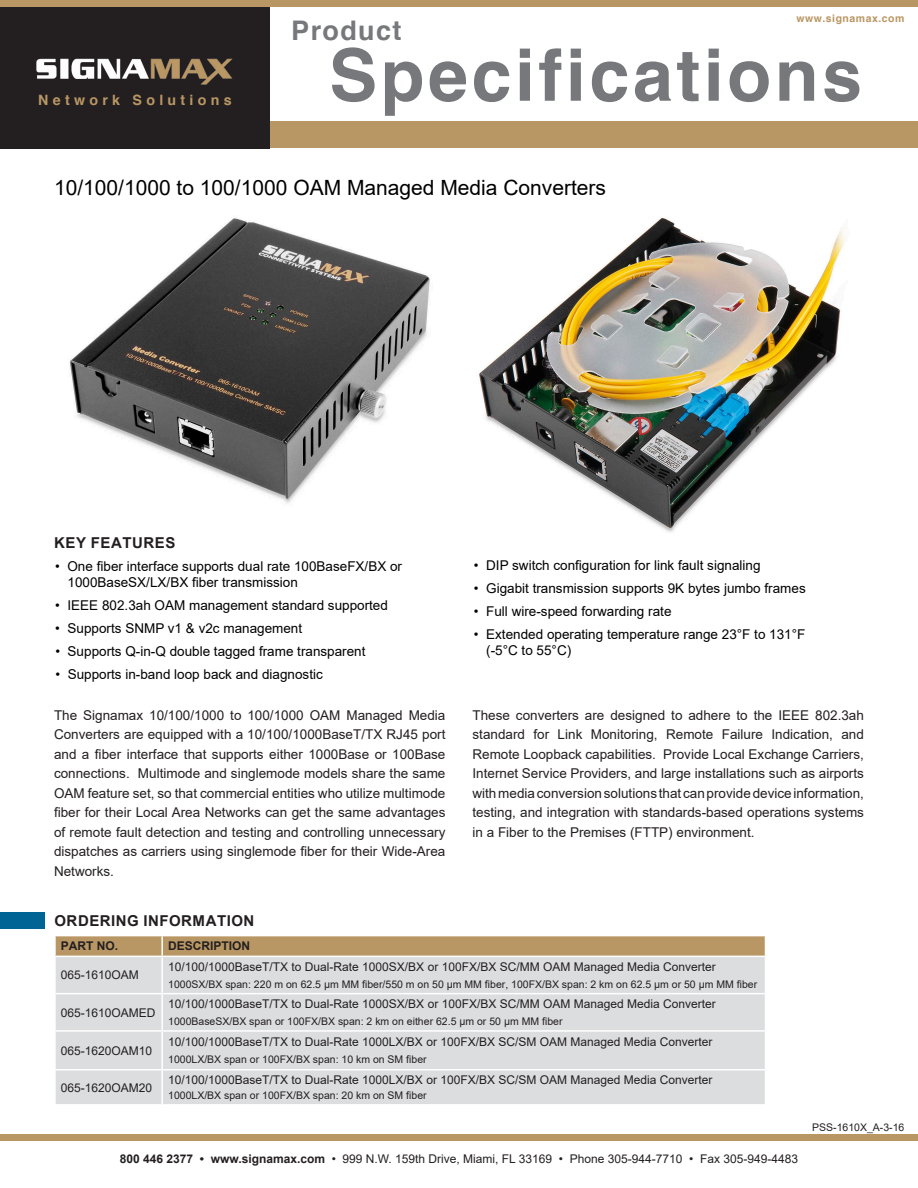
<style>
.page{position:relative;width:918px;height:1188px;background:#fff}
.page>*{position:absolute;margin:0;border:0;box-sizing:border-box;transform-origin:0 0}
.t1{font:700 72px "Helvetica";letter-spacing:.05em;color:#76787b}
.t2{font:700 27px "Helvetica";letter-spacing:.05em;color:#76787b}
.Product_Name{font:21px "Arial";color:#000}
.t3{font:700 15px "Arial";letter-spacing:.035em;color:#231f20}
.t4{font:700 14.25px "Helvetica";letter-spacing:.3em;color:#b99764}
.t5{font:13.5px/19.5px "Arial";color:#231f20;text-align:justify}
.t6{font:13.5px/16.2px "Arial";color:#000}
.P_N_Style{font:12px "Arial";color:#231f20}
.t7{font:700 12px "Arial";color:#231f20}
.t8{font:10.5px "Arial";color:#231f20}
.t9{font:700 10.5px "Helvetica";letter-spacing:.05em;color:#b99764}
.s1{font-weight:700}
</style>
<div class="page">
<div style="left:0;top:0;width:918px;height:7px;background:#b99764"></div>
<div style="left:0;top:7px;width:270px;height:141px;background:#231f20"></div>
<div style="left:270px;top:122px;width:648px;height:26px;background:#b99764"></div>
<img style="left:37px;top:58px;width:196px;height:27px">
<div style="left:0;top:1134px;width:918px;height:7px;background:#b99764"></div>
<div style="left:0;top:912px;width:44px;height:17px;background:#006494"></div>
<div style="left:56px;top:957px;width:709px;height:147px;background:#dcdddf"></div>
<hr style="left:161px;top:957px;width:2px;height:36px;background:#fff">
<hr style="left:54px;top:993px;width:108px;height:1px;background:#fff">
<hr style="left:162px;top:993px;width:604px;height:1px;background:#fff">
<hr style="left:161px;top:994px;width:2px;height:36px;background:#fff">
<hr style="left:54px;top:1030px;width:108px;height:2px;background:#fff">
<hr style="left:162px;top:1030px;width:604px;height:2px;background:#fff">
<hr style="left:161px;top:1032px;width:2px;height:37px;background:#fff">
<hr style="left:54px;top:1069px;width:108px;height:1px;background:#fff">
<hr style="left:162px;top:1069px;width:604px;height:1px;background:#fff">
<hr style="left:161px;top:1070px;width:2px;height:34px;background:#fff">
<svg style="left:55px;top:936px;width:711px;height:20px"></svg>
<img style="left:70px;top:218px;width:360px;height:285px">
<img style="left:478px;top:217px;width:368px;height:315px">
<p class="t4" style="left:38px;top:91px;width:195px">Network Solutions</p>
<h2 class="t2" style="left:291px;top:14px;width:112px">Product</h2>
<p class="t9" style="left:796px;top:11px;width:110px">www.signamax.com</p>
<h1 class="t1" style="left:329px;top:30px;width:535px">Specifications</h1>
<p class="Product_Name" style="left:54px;top:173px;width:554px">10/100/1000 to 100/1000 OAM Managed Media Converters</p>
<p class="t3" style="left:54px;top:532px;width:123px">KEY FEATURES</p>
<p class="t6" style="left:68px;top:558px;width:336px;text-indent:-12px">• One fiber interface supports dual rate 100BaseFX/BX or<br>1000BaseSX/LX/BX fiber transmission</p>
<p class="t6" style="left:55px;top:597px;width:334px">• IEEE 802.3ah OAM management standard supported</p>
<p class="t6" style="left:55px;top:620px;width:248px">• Supports SNMP v1 &amp; v2c management</p>
<p class="t6" style="left:55px;top:643px;width:312px">• Supports Q-in-Q double tagged frame transparent</p>
<p class="t6" style="left:55px;top:666px;width:269px">• Supports in-band loop back and diagnostic</p>
<p class="t6" style="left:474px;top:557px;width:288px">• DIP switch configuration for link fault signaling</p>
<p class="t6" style="left:474px;top:580px;width:333px">• Gigabit transmission supports 9K bytes jumbo frames</p>
<p class="t6" style="left:474px;top:603px;width:199px">• Full wire-speed forwarding rate</p>
<p class="t6" style="left:486px;top:626px;width:321px;text-indent:-12px">• Extended operating temperature range 23°F to 131°F (-5°C to 55°C)</p>
<p class="t5" style="left:54px;top:705px;width:393px">The Signamax 10/100/1000 to 100/1000 OAM Managed Media Converters are equipped with a 10/100/1000BaseT/TX RJ45 port and a fiber interface that supports either 1000Base or 100Base connections. Multimode and singlemode models share the same OAM feature set, so that commercial entities who utilize multimode fiber for their Local Area Networks can get the same advantages of remote fault detection and testing and controlling unnecessary dispatches as carriers using singlemode fiber for their Wide-Area Networks.</p>
<p class="t5" style="left:472px;top:705px;width:393px">These converters are designed to adhere to the IEEE 802.3ah standard for Link Monitoring, Remote Failure Indication, and Remote Loopback capabilities. Provide Local Exchange Carriers, Internet Service Providers, and large installations such as airports with media conversion solutions that can provide device information, testing, and integration with standards-based operations systems in a Fiber to the Premises (FTTP) environment.</p>
<p class="t3" style="left:54px;top:910px;width:201px">ORDERING INFORMATION</p>
<p class="t7" style="left:61px;top:938px;width:59px">PART NO.</p>
<p class="t7" style="left:168px;top:938px;width:84px">DESCRIPTION</p>
<p class="P_N_Style" style="left:61px;top:967px;width:80px">065-1610OAM</p>
<p class="P_N_Style" style="left:168px;top:959px;width:549px">10/100/1000BaseT/TX to Dual-Rate 1000SX/BX or 100FX/BX SC/MM OAM Managed Media Converter</p>
<p class="t8" style="left:168px;top:977px;width:591px">1000SX/BX span: 220 m on 62.5 µm MM fiber/550 m on 50 µm MM fiber, 100FX/BX span: 2 km on 62.5 µm or 50 µm MM fiber</p>
<p class="P_N_Style" style="left:61px;top:1004px;width:96px">065-1610OAMED</p>
<p class="P_N_Style" style="left:61px;top:1042px;width:93px">065-1620OAM10</p>
<p class="P_N_Style" style="left:61px;top:1079px;width:93px">065-1620OAM20</p>
<p class="P_N_Style" style="left:168px;top:996px;width:549px">10/100/1000BaseT/TX to Dual-Rate 1000SX/BX or 100FX/BX SC/MM OAM Managed Media Converter</p>
<p class="t8" style="left:168px;top:1014px;width:396px">1000BaseSX/BX span or 100FX/BX span: 2 km on either 62.5 µm or 50 µm MM fiber</p>
<p class="P_N_Style" style="left:168px;top:1034px;width:546px">10/100/1000BaseT/TX to Dual-Rate 1000LX/BX or 100FX/BX SC/SM OAM Managed Media Converter</p>
<p class="t8" style="left:168px;top:1052px;width:260px">1000LX/BX span or 100FX/BX span: 10 km on SM fiber</p>
<p class="P_N_Style" style="left:168px;top:1072px;width:546px">10/100/1000BaseT/TX to Dual-Rate 1000LX/BX or 100FX/BX SC/SM OAM Managed Media Converter</p>
<p class="t8" style="left:168px;top:1088px;width:260px">1000LX/BX span or 100FX/BX span: 20 km on SM fiber</p>
<p class="P_N_Style" style="left:120px;top:1151px;width:680px"><span class="s1">800 446 2377 • www.signamax.com</span> • 999 N.W. 159th Drive, Miami, FL 33169 • Phone 305-944-7710 • Fax 305-949-4483</p>
<p class="t8" style="left:812px;top:1120px;width:94px">PSS-1610X_A-3-16</p>
</div>
